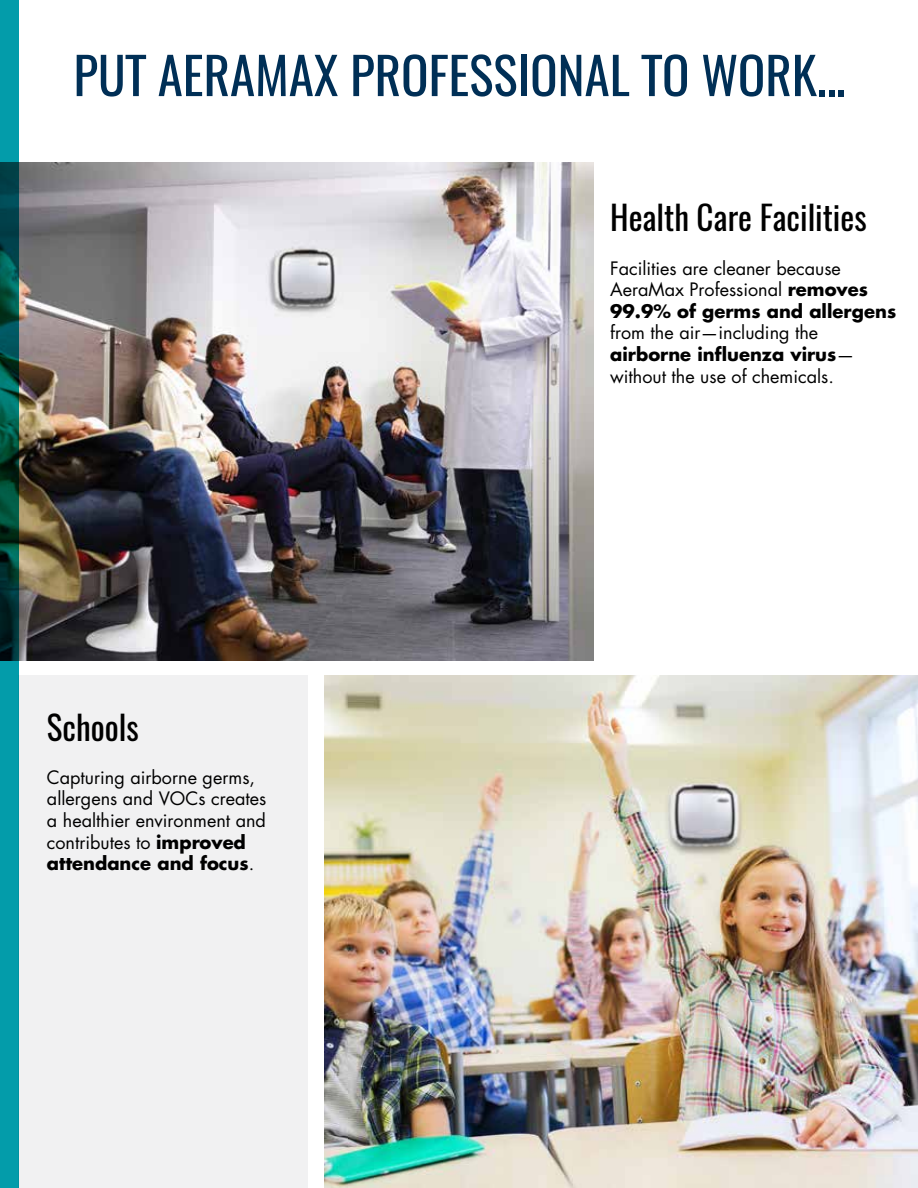
<style>
.page{position:relative;width:918px;height:1188px;background:#fff}
.page>*{position:absolute;margin:0;border:0;box-sizing:border-box;transform-origin:0 0}
.t1{font:51px "Oswald";color:#002f56}
.t2{font:33px "Oswald";color:#000}
.t3{font:18px/21.6px "Futura Std";color:#000}
.s1{font-weight:700}
</style>
<div class="page">
<div style="left:18px;top:676px;width:290px;height:512px;background:#f1f1f2"></div>
<img style="left:18px;top:163px;width:576px;height:497px">
<img style="left:324px;top:676px;width:594px;height:512px">
<svg style="left:0;top:0;width:18px;height:1188px;fill:#039caa"></svg>
<h1 class="t1" style="left:73px;top:40px;width:774px">PUT AERAMAX PROFESSIONAL TO WORK...</h1>
<h2 class="t2" style="left:47px;top:704px;width:93px">Schools</h2>
<p class="t3" style="left:47px;top:767px;width:221px">Capturing airborne germs, allergens and VOCs creates a healthier environment and contributes to <span class="s1">improved attendance and focus</span>.</p>
<h2 class="t2" style="left:610px;top:195px;width:258px">Health Care Facilities</h2>
<p class="t3" style="left:610px;top:257px;width:288px">Facilities are cleaner because<br>AeraMax Professional <span class="s1">removes<br>99.9% of germs and allergens</span></p>
<p class="t3" style="left:610px;top:322px;width:246px">from the air—including the <span class="s1">airborne influenza virus</span>— without the use of chemicals.</p>
</div>
